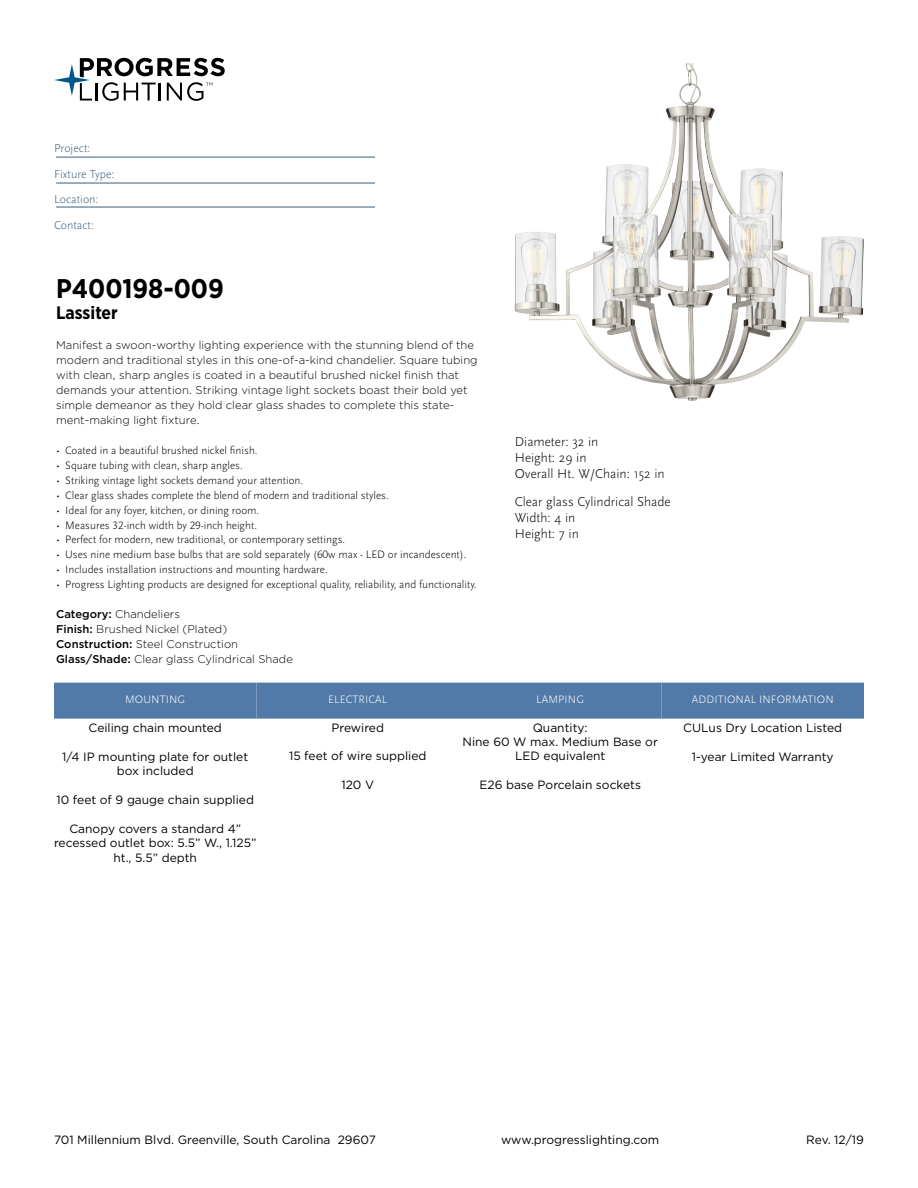
<style>
.page{position:relative;width:918px;height:1188px;background:#fff}
.page>*{position:absolute;margin:0;border:0;box-sizing:border-box;transform-origin:0 0}
.t1{font:700 27px "Gotham Narrow";color:#000}
.t2{font:700 18px "Gotham Narrow";color:#000}
.t3{font:300 13.5px/16.2px "Scala Sans Pro";color:#000}
.t4{font:12px/14.4px "Gotham";color:#000;text-align:center}
.t5{font:300 12px/25.5px "Scala Sans Pro";color:#3b5e7b}
.t6{font:300 11.25px "Scala Sans Pro";color:#000}
.t7{font:300 11.25px/15px "Gotham";color:#000}
.t8{font:300 11.25px "Scala Sans Pro";letter-spacing:.01em;color:#fff}
.s1{font-weight:500}
</style>
<div class="page">
<svg style="left:54px;top:58px;width:171px;height:43px"></svg>
<hr style="left:56px;top:157px;width:319px;height:1px;background:#3b5e7b">
<hr style="left:56px;top:183px;width:319px;height:1px;background:#3b5e7b">
<hr style="left:56px;top:207px;width:319px;height:1px;background:#3b5e7b">
<img style="left:515px;top:63px;width:349px;height:338px">
<div style="left:54px;top:683px;width:202px;height:36px;background:#527aa8"></div>
<div style="left:256px;top:683px;width:203px;height:36px;background:#527aa8"></div>
<div style="left:459px;top:683px;width:203px;height:36px;background:#527aa8"></div>
<div style="left:662px;top:683px;width:202px;height:36px;background:#527aa8"></div>
<p class="t5" style="left:54px;top:135px;width:62px">Project:<br>Fixture Type:<br>Location:<br>Contact:</p>
<h1 class="t1" style="left:56px;top:271px;width:169px">P400198-009</h1>
<h2 class="t2" style="left:56px;top:301px;width:63px">Lassiter</h2>
<p class="t7" style="left:56px;top:337px;width:423px">Manifest a swoon-worthy lighting experience with the stunning blend of the modern and traditional styles in this one-of-a-kind chandelier. Square tubing with clean, sharp angles is coated in a beautiful brushed nickel finish that demands your attention. Striking vintage light sockets boast their bold yet simple demeanor as they hold clear glass shades to complete this state&shy;ment-making light fixture.</p>
<p class="t6" style="left:56px;top:443px;width:203px">• Coated in a beautiful brushed nickel finish.</p>
<p class="t6" style="left:56px;top:458px;width:188px">• Square tubing with clean, sharp angles.</p>
<p class="t6" style="left:56px;top:473px;width:248px">• Striking vintage light sockets demand your attention.</p>
<p class="t6" style="left:56px;top:488px;width:334px">• Clear glass shades complete the blend of modern and traditional styles.</p>
<p class="t6" style="left:56px;top:503px;width:205px">• Ideal for any foyer, kitchen, or dining room.</p>
<p class="t6" style="left:56px;top:518px;width:202px">• Measures 32-inch width by 29-inch height.</p>
<p class="t6" style="left:56px;top:533px;width:291px">• Perfect for modern, new traditional, or contemporary settings.</p>
<p class="t6" style="left:56px;top:548px;width:412px">• Uses nine medium base bulbs that are sold separately (60w max - LED or incandescent).</p>
<p class="t6" style="left:56px;top:563px;width:273px">• Includes installation instructions and mounting hardware.</p>
<p class="t6" style="left:56px;top:578px;width:422px">• Progress Lighting products are designed for exceptional quality, reliability, and functionality.</p>
<p class="t7" style="left:56px;top:607px;width:238px"><span class="s1">Category:</span> Chandeliers<br><span class="s1">Finish:</span> Brushed Nickel (Plated)<br><span class="s1">Construction:</span> Steel Construction <span class="s1">Glass/Shade:</span> Clear glass Cylindrical Shade</p>
<p class="t3" style="left:515px;top:433px;width:151px">Diameter: 32 in<br>Height: 29 in<br>Overall Ht. W/Chain: 152 in</p>
<p class="t3" style="left:515px;top:494px;width:157px">Clear glass Cylindrical Shade<br>Width: 4 in<br>Height: 7 in</p>
<p class="t8" style="left:125px;top:693px;width:62px">MOUNTING</p>
<p class="t4" style="left:89px;top:721px;width:135px">Ceiling chain mounted</p>
<p class="t4" style="left:62px;top:749px;width:187px">1/4 IP mounting plate for outlet box included</p>
<p class="t4" style="left:56px;top:793px;width:199px">10 feet of 9 gauge chain supplied</p>
<p class="t4" style="left:54px;top:821px;width:204px">Canopy covers a standard 4” recessed outlet box: 5.5” W., 1.125” ht., 5.5” depth</p>
<p class="t8" style="left:328px;top:693px;width:61px">ELECTRICAL</p>
<p class="t4" style="left:331px;top:720px;width:54px">Prewired</p>
<p class="t4" style="left:289px;top:749px;width:139px">15 feet of wire supplied</p>
<p class="t4" style="left:341px;top:778px;width:34px">120 V</p>
<p class="t8" style="left:536px;top:693px;width:49px">LAMPING</p>
<p class="t4" style="left:463px;top:720px;width:197px">Quantity:<br>Nine 60 W max. Medium Base or<br>LED equivalent</p>
<p class="t4" style="left:479px;top:778px;width:163px">E26 base Porcelain sockets</p>
<p class="t8" style="left:692px;top:693px;width:143px">ADDITIONAL INFORMATION</p>
<p class="t4" style="left:683px;top:721px;width:161px">CULus Dry Location Listed</p>
<p class="t4" style="left:692px;top:749px;width:143px">1-year Limited Warranty</p>
<p class="t4" style="left:54px;top:1132px;width:323px">701 Millennium Blvd. Greenville, South Carolina 29607</p>
<p class="t4" style="left:501px;top:1132px;width:160px">www.progresslighting.com</p>
<p class="t4" style="left:806px;top:1132px;width:59px">Rev. 12/19</p>
</div>
